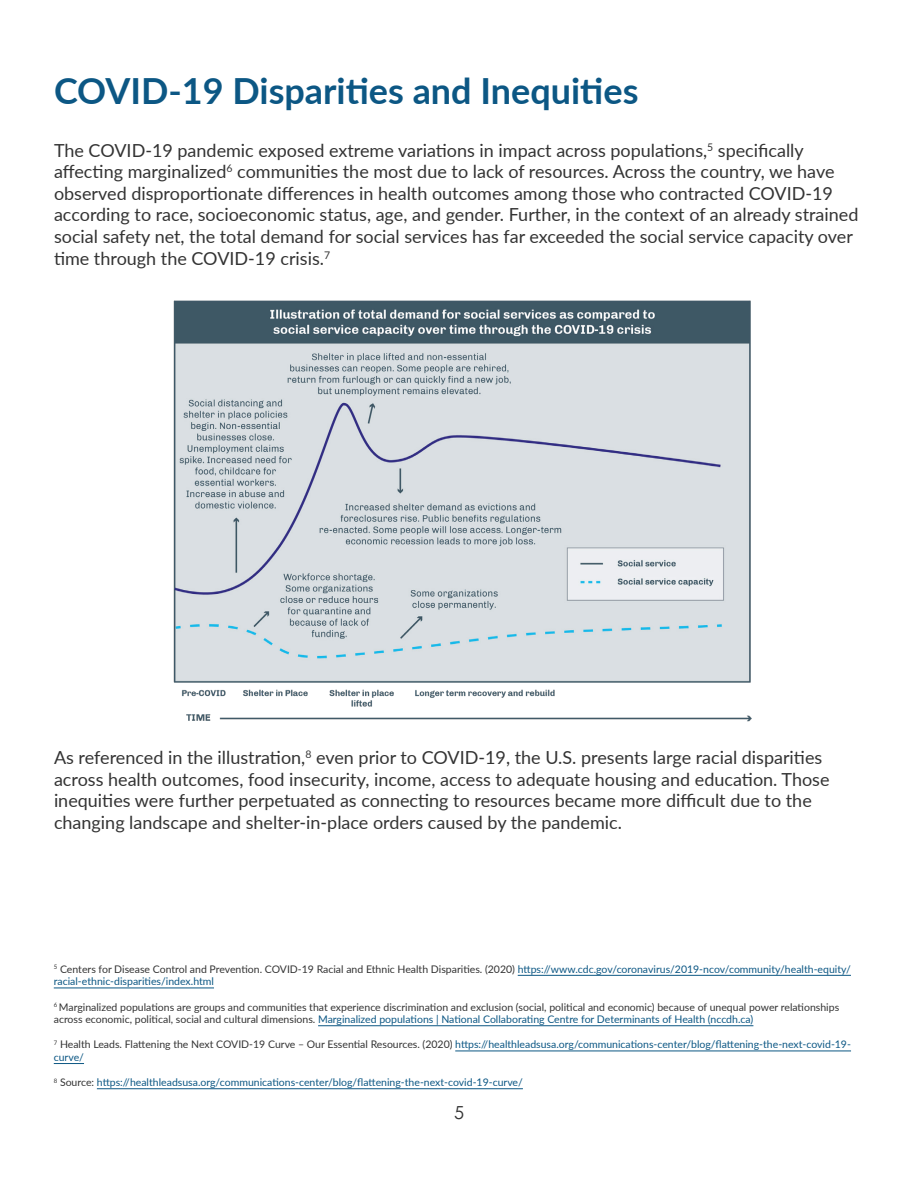
<style>
.page{position:relative;width:918px;height:1188px;background:#fff}
.page>*{position:absolute;margin:0;border:0;box-sizing:border-box;transform-origin:0 0}
.t1{font:700 36px "Lato";color:#0c5784}
.P1{font:18px/21.6px "Lato";color:#333}
.t2{font:18px "Century Gothic Pro";color:#333}
.P1-2{font:10.5px/12.6px "Lato";color:#0c5784}
.P1-3{font:10.5px/12.6px "Lato";color:#333}
.s1{color:#333}
.s2{color:#0c5784}
</style>
<div class="page">
<hr style="left:518px;top:975px;width:333px;height:1px;background:#0c5784">
<hr style="left:54px;top:988px;width:160px;height:1px;background:#0c5784">
<hr style="left:318px;top:1025px;width:435px;height:1px;background:#0c5784">
<hr style="left:455px;top:1051px;width:396px;height:1px;background:#0c5784">
<hr style="left:54px;top:1063px;width:30px;height:1px;background:#0c5784">
<hr style="left:97px;top:1088px;width:426px;height:1px;background:#0c5784">
<img style="left:173px;top:300px;width:578px;height:422px">
<h1 class="t1" style="left:54px;top:64px;width:586px">COVID-19 Disparities and Inequities</h1>
<p class="P1" style="left:54px;top:139px;width:806px">The COVID-19 pandemic exposed extreme variations in impact across populations,<sup>5</sup> specifically affecting marginalized<sup>6</sup> communities the most due to lack of resources. Across the country, we have observed disproportionate differences in health outcomes among those who contracted COVID-19 according to race, socioeconomic status, age, and gender. Further, in the context of an already strained social safety net, the total demand for social services has far exceeded the social service capacity over time through the COVID-19 crisis.<sup>7</sup></p>
<p class="P1" style="left:54px;top:746px;width:777px">As referenced in the illustration,<sup>8</sup> even prior to COVID-19, the U.S. presents large racial disparities across health outcomes, food insecurity, income, access to adequate housing and education. Those inequities were further perpetuated as connecting to resources became more difficult due to the changing landscape and shelter-in-place orders caused by the pandemic.</p>
<p class="P1-2" style="left:54px;top:962px;width:799px"><sup>5</sup> <span class="s1">Centers for Disease Control and Prevention. COVID-19 Racial and Ethnic Health Disparities. (2020)</span> https://www.cdc.gov/coronavirus/2019-ncov/community/health-equity/ racial-ethnic-disparities/index.html</p>
<p class="P1-3" style="left:54px;top:1000px;width:787px"><sup>6</sup> Marginalized populations are groups and communities that experience discrimination and exclusion (social, political and economic) because of unequal power relationships across economic, political, social and cultural dimensions. <span class="s2">Marginalized populations | National Collaborating Centre for Determinants of Health (nccdh.ca)</span></p>
<p class="P1-2" style="left:54px;top:1038px;width:799px"><sup>7</sup> <span class="s1">Health Leads. Flattening the Next COVID-19 Curve – Our Essential Resources. (2020)</span> https://healthleadsusa.org/communications-center/blog/flattening-the-next-covid-19- curve/</p>
<p class="P1-2" style="left:54px;top:1076px;width:471px"><sup>8</sup> <span class="s1">Source:</span> https://healthleadsusa.org/communications-center/blog/flattening-the-next-covid-19-curve/</p>
<p class="t2" style="left:454px;top:1102px;width:11px">5</p>
</div>
